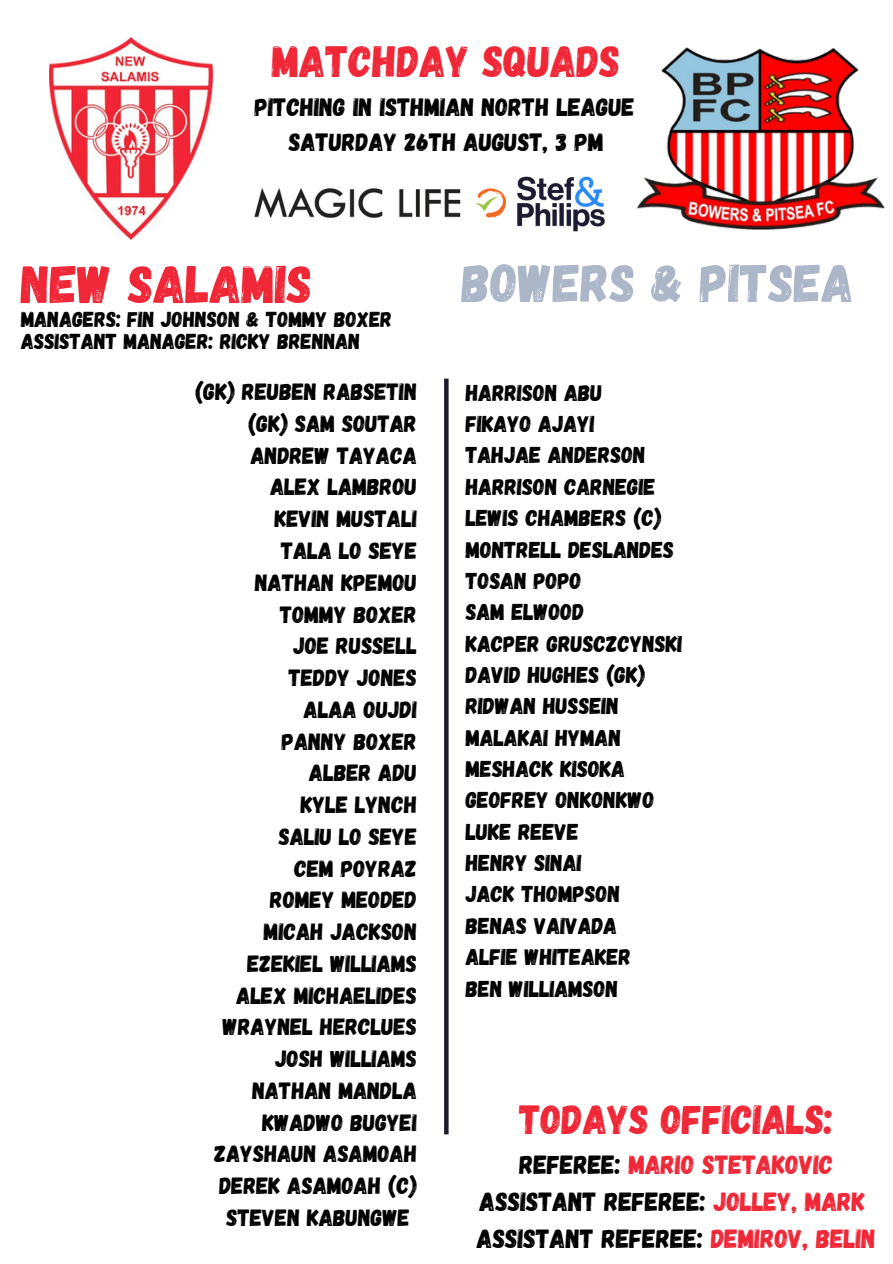
<style>
.page{position:relative;width:893px;height:1264px;background:#fff}
.page>*{position:absolute;margin:0;border:0;box-sizing:border-box;transform-origin:0 0}
.t1{font:53.55px "Gagalin";color:#abb6c8}
.t2{font:53.25px "Gagalin";color:#ef2737}
.t3{font:43.8px "Gagalin";color:#ef2737}
.t4{font:40.65px "Gagalin";color:#ef2737}
.t5{font:26.25px "Gagalin";color:#000}
.t6{font:26.25px "Gagalin";color:#ef2737}
.t7{font:25.05px "Gagalin";color:#000}
.t8{font:23.4px "Gagalin";color:#000}
.t9{font:22.8px "Gagalin";color:#000}
.t10{font:21.6px "Gagalin";color:#000}
.s1{color:#000}
.s2{color:#ef2737}
</style>
<div class="page">
<img style="left:505px;top:176px;width:100px;height:55px">
<img style="left:49px;top:37px;width:163px;height:203px">
<svg style="left:444px;top:378px;width:4px;height:756px;background:#222134"></svg>
<img style="left:255px;top:188px;width:250px;height:30px">
<img style="left:638px;top:48px;width:246px;height:182px">
<p class="t3" style="left:272px;top:33px;width:350px">MATCHDAY SQUADS</p>
<p class="t7" style="left:255px;top:91px;width:381px">PITCHING IN ISTHMIAN NORTH LEAGUE</p>
<p class="t7" style="left:289px;top:126px;width:316px">SATURDAY 26TH AUGUST, 3 PM</p>
<p class="t2" style="left:21px;top:249px;width:293px">NEW SALAMIS</p>
<p class="t10" style="left:21px;top:305px;width:373px">MANAGERS: FIN JOHNSON &amp; TOMMY BOXER</p>
<p class="t10" style="left:21px;top:327px;width:341px">ASSISTANT MANAGER: RICKY BRENNAN</p>
<p class="t8" style="left:195px;top:376px;width:223px">(GK) REUBEN RABSETIN</p>
<p class="t8" style="left:248px;top:408px;width:170px">(GK) SAM SOUTAR</p>
<p class="t8" style="left:251px;top:440px;width:168px">ANDREW TAYACA</p>
<p class="t8" style="left:270px;top:472px;width:148px">ALEX LAMBROU</p>
<p class="t8" style="left:275px;top:503px;width:144px">KEVIN MUSTALI</p>
<p class="t8" style="left:281px;top:535px;width:138px">TALA LO SEYE</p>
<p class="t8" style="left:255px;top:567px;width:163px">NATHAN KPEMOU</p>
<p class="t8" style="left:280px;top:599px;width:138px">TOMMY BOXER</p>
<p class="t8" style="left:293px;top:630px;width:125px">JOE RUSSELL</p>
<p class="t8" style="left:289px;top:662px;width:130px">TEDDY JONES</p>
<p class="t8" style="left:304px;top:694px;width:115px">ALAA OUJDI</p>
<p class="t8" style="left:282px;top:726px;width:137px">PANNY BOXER</p>
<p class="t8" style="left:309px;top:757px;width:109px">ALBER ADU</p>
<p class="t8" style="left:301px;top:789px;width:118px">KYLE LYNCH</p>
<p class="t8" style="left:279px;top:821px;width:140px">SALIU LO SEYE</p>
<p class="t8" style="left:294px;top:853px;width:124px">CEM POYRAZ</p>
<p class="t8" style="left:270px;top:884px;width:148px">ROMEY MEODED</p>
<p class="t8" style="left:264px;top:916px;width:155px">MICAH JACKSON</p>
<p class="t8" style="left:247px;top:948px;width:171px">EZEKIEL WILLIAMS</p>
<p class="t8" style="left:236px;top:980px;width:182px">ALEX MICHAELIDES</p>
<p class="t8" style="left:223px;top:1011px;width:196px">WRAYNEL HERCLUES</p>
<p class="t8" style="left:275px;top:1043px;width:143px">JOSH WILLIAMS</p>
<p class="t8" style="left:252px;top:1075px;width:166px">NATHAN MANDLA</p>
<p class="t8" style="left:262px;top:1107px;width:156px">KWADWO BUGYEI</p>
<p class="t8" style="left:214px;top:1138px;width:204px">ZAYSHAUN ASAMOAH</p>
<p class="t8" style="left:219px;top:1170px;width:199px">DEREK ASAMOAH (C)</p>
<p class="t8" style="left:226px;top:1202px;width:185px">STEVEN KABUNGWE</p>
<p class="t1" style="left:461px;top:248px;width:394px">BOWERS &amp; PITSEA</p>
<p class="t9" style="left:466px;top:378px;width:138px">HARRISON ABU</p>
<p class="t9" style="left:466px;top:409px;width:130px">FIKAYO AJAYI</p>
<p class="t9" style="left:466px;top:440px;width:181px">TAHJAE ANDERSON</p>
<p class="t9" style="left:466px;top:472px;width:191px">HARRISON CARNEGIE</p>
<p class="t9" style="left:466px;top:503px;width:197px">LEWIS CHAMBERS (C)</p>
<p class="t9" style="left:466px;top:534px;width:210px">MONTRELL DESLANDES</p>
<p class="t9" style="left:466px;top:566px;width:117px">TOSAN POPO</p>
<p class="t9" style="left:466px;top:597px;width:120px">SAM ELWOOD</p>
<p class="t9" style="left:466px;top:628px;width:218px">KACPER GRUSCZCYNSKI</p>
<p class="t9" style="left:466px;top:660px;width:181px">DAVID HUGHES (GK)</p>
<p class="t9" style="left:466px;top:691px;width:155px">RIDWAN HUSSEIN</p>
<p class="t9" style="left:466px;top:722px;width:157px">MALAKAI HYMAN</p>
<p class="t9" style="left:466px;top:754px;width:161px">MESHACK KISOKA</p>
<p class="t9" style="left:466px;top:785px;width:190px">GEOFREY ONKONKWO</p>
<p class="t9" style="left:466px;top:816px;width:115px">LUKE REEVE</p>
<p class="t9" style="left:466px;top:848px;width:117px">HENRY SINAI</p>
<p class="t9" style="left:466px;top:879px;width:156px">JACK THOMPSON</p>
<p class="t9" style="left:466px;top:910px;width:153px">BENAS VAIVADA</p>
<p class="t9" style="left:466px;top:942px;width:167px">ALFIE WHITEAKER</p>
<p class="t9" style="left:466px;top:973px;width:154px">BEN WILLIAMSON</p>
<p class="t4" style="left:519px;top:1092px;width:315px">TODAYS OFFICIALS:</p>
<p class="t6" style="left:519px;top:1147px;width:315px"><span class="s1">REFEREE:</span> MARIO STETAKOVIC</p>
<p class="t5" style="left:479px;top:1184px;width:387px">ASSISTANT REFEREE: <span class="s2">JOLLEY, MARK</span></p>
<p class="t5" style="left:477px;top:1221px;width:400px">ASSISTANT REFEREE: <span class="s2">DEMIROV, BELIN</span></p>
</div>
